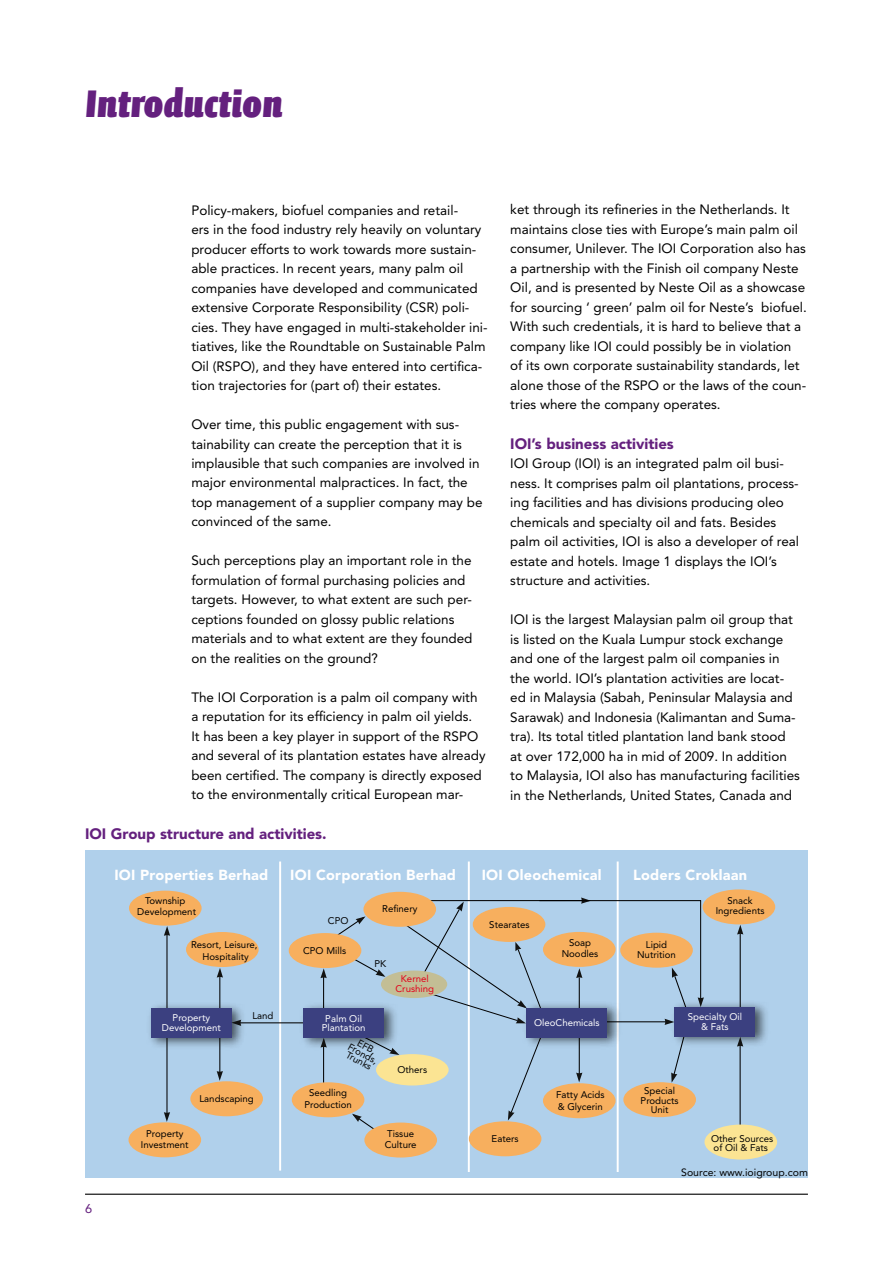
<style>
.page{position:relative;width:893px;height:1263px;background:#fff}
.page>*{position:absolute;margin:0;border:0;box-sizing:border-box;transform-origin:0 0}
.t1{font:900 39px "Calcite Pro";color:#64207e}
.t2{font:900 15px "Avenir LT Std";color:#64207e}
.t3{font:900 14.55px "Avenir LT Std";letter-spacing:.015em;color:#fff}
.t4{font:13.5px/19.5px "Avenir LT Std";color:#000}
.t5{font:12.75px "Avenir LT Std";color:#64207e}
.t6{font:10.5px "Avenir LT Std";color:#000}
.t7{font:9.6px/11.6px "Avenir LT Std";color:#000;text-align:center}
.t8{font:9.6px/9.6px "Avenir LT Std";color:#fff;text-align:center}
.t9{font:9.6px/9.6px "Avenir LT Std";color:#e2001a;text-align:center}
</style>
<div class="page">
<hr style="left:85px;top:1193px;width:723px;height:2px;background:#000">
<div style="left:85px;top:850px;width:723px;height:328px;background:#b0d0eb"></div>
<hr style="left:279px;top:861px;width:2px;height:309px;background:#fff">
<hr style="left:468px;top:861px;width:2px;height:311px;background:#fff">
<hr style="left:617px;top:861px;width:2px;height:311px;background:#fff">
<hr style="left:740px;top:934px;width:1px;height:98px;background:#000">
<hr style="left:427px;top:900px;width:162px;height:1px;background:#000">
<hr style="left:600px;top:1021px;width:70px;height:1px;background:#000">
<hr style="left:579px;top:977px;width:1px;height:98px;background:#000">
<hr style="left:236px;top:1022px;width:70px;height:1px;background:#000">
<hr style="left:166px;top:933px;width:1px;height:183px;background:#000">
<hr style="left:219px;top:977px;width:1px;height:95px;background:#000">
<div style="left:129px;top:891px;width:73px;height:35px;background:#f7af5e;border-radius:50%"></div>
<div style="left:186px;top:932px;width:73px;height:35px;background:#f7af5e;border-radius:50%"></div>
<div style="left:289px;top:933px;width:72px;height:35px;background:#f7af5e;border-radius:50%"></div>
<div style="left:363px;top:892px;width:73px;height:35px;background:#f7af5e;border-radius:50%"></div>
<div style="left:292px;top:1082px;width:72px;height:35px;background:#f7af5e;border-radius:50%"></div>
<div style="left:364px;top:1122px;width:73px;height:35px;background:#f7af5e;border-radius:50%"></div>
<img style="left:144px;top:998px;width:105px;height:54px">
<div style="left:151px;top:1009px;width:80px;height:29px;background:#3b4080"></div>
<div style="left:469px;top:1121px;width:72px;height:35px;background:#f7af5e;border-radius:50%"></div>
<div style="left:543px;top:1083px;width:73px;height:35px;background:#f7af5e;border-radius:50%"></div>
<div style="left:623px;top:1082px;width:73px;height:35px;background:#f7af5e;border-radius:50%"></div>
<div style="left:620px;top:933px;width:73px;height:35px;background:#f7af5e;border-radius:50%"></div>
<div style="left:543px;top:932px;width:73px;height:35px;background:#f7af5e;border-radius:50%"></div>
<div style="left:703px;top:889px;width:72px;height:35px;background:#f7af5e;border-radius:50%"></div>
<div style="left:190px;top:1081px;width:73px;height:35px;background:#f7af5e;border-radius:50%"></div>
<div style="left:129px;top:1122px;width:72px;height:35px;background:#f7af5e;border-radius:50%"></div>
<img style="left:296px;top:998px;width:24px;height:54px">
<div style="left:304px;top:1009px;width:80px;height:29px;background:#3b4080"></div>
<img style="left:550px;top:998px;width:74px;height:54px">
<div style="left:527px;top:1008px;width:80px;height:29px;background:#3b4080"></div>
<img style="left:704px;top:997px;width:68px;height:54px">
<div style="left:675px;top:1007px;width:80px;height:29px;background:#3b4080"></div>
<svg style="left:164px;top:926px;width:6px;height:10px"></svg>
<svg style="left:164px;top:1112px;width:6px;height:10px"></svg>
<svg style="left:217px;top:1071px;width:6px;height:10px"></svg>
<svg style="left:231px;top:1020px;width:10px;height:6px"></svg>
<svg style="left:217px;top:968px;width:6px;height:10px"></svg>
<svg style="left:576px;top:1072px;width:6px;height:10px"></svg>
<svg style="left:576px;top:968px;width:6px;height:10px"></svg>
<svg style="left:581px;top:897px;width:10px;height:7px"></svg>
<hr style="left:539px;top:900px;width:162px;height:1px;background:#000">
<hr style="left:700px;top:901px;width:1px;height:103px;background:#000">
<svg style="left:737px;top:925px;width:6px;height:9px"></svg>
<hr style="left:740px;top:1046px;width:1px;height:98px;background:#000">
<svg style="left:737px;top:1037px;width:6px;height:10px"></svg>
<svg style="left:664px;top:967px;width:40px;height:116px"></svg>
<svg style="left:320px;top:901px;width:230px;height:242px"></svg>
<div style="left:704px;top:1124px;width:73px;height:35px;background:#fbe493;border-radius:50%"></div>
<h1 class="t1" style="left:85px;top:87px;width:199px">Introduction</h1>
<p class="t4" style="left:191px;top:201px;width:298px">Policy-makers, biofuel companies and retail-<br>ers in the food industry rely heavily on voluntary producer efforts to work towards more sustain&shy;able practices. In recent years, many palm oil companies have developed and communicated extensive Corporate Responsibility (CSR) poli&shy;cies. They have engaged in multi-stakeholder ini&shy;tiatives, like the Roundtable on Sustainable Palm Oil (RSPO), and they have entered into certifica&shy;tion trajectories for (part of) their estates.</p>
<p class="t4" style="left:191px;top:416px;width:293px">Over time, this public engagement with sus&shy;tainability can create the perception that it is implausible that such companies are involved in major environmental malpractices. In fact, the top management of a supplier company may be convinced of the same.</p>
<p class="t4" style="left:191px;top:552px;width:283px">Such perceptions play an important role in the formulation of formal purchasing policies and targets. However, to what extent are such per&shy;ceptions founded on glossy public relations materials and to what extent are they founded on the realities on the ground?</p>
<p class="t4" style="left:191px;top:689px;width:296px">The IOI Corporation is a palm oil company with a reputation for its efficiency in palm oil yields.<br>It has been a key player in support of the RSPO and several of its plantation estates have already been certified. The company is directly exposed to the environmentally critical European mar-</p>
<p class="t2" style="left:85px;top:827px;width:243px">IOI Group structure and activities.</p>
<p class="t4" style="left:510px;top:201px;width:298px">ket through its refineries in the Netherlands. It maintains close ties with Europe’s main palm oil consumer, Unilever. The IOI Corporation also has a partnership with the Finish oil company Neste Oil, and is presented by Neste Oil as a showcase for sourcing ‘ green’ palm oil for Neste’s biofuel.<br>With such credentials, it is hard to believe that a company like IOI could possibly be in violation of its own corporate sustainability standards, let alone those of the RSPO or the laws of the coun&shy;tries where the company operates.</p>
<p class="t2" style="left:510px;top:437px;width:165px">IOI’s business activities</p>
<p class="t4" style="left:510px;top:455px;width:290px">IOI Group (IOI) is an integrated palm oil busi&shy;ness. It comprises palm oil plantations, process&shy;ing facilities and has divisions producing oleo chemicals and specialty oil and fats. Besides palm oil activities, IOI is also a developer of real estate and hotels. Image 1 displays the IOI’s structure and activities.</p>
<p class="t4" style="left:510px;top:611px;width:291px">IOI is the largest Malaysian palm oil group that is listed on the Kuala Lumpur stock exchange and one of the largest palm oil companies in the world. IOI’s plantation activities are locat&shy;ed in Malaysia (Sabah, Peninsular Malaysia and Sarawak) and Indonesia (Kalimantan and Suma&shy;tra). Its total titled plantation land bank stood at over 172,000 ha in mid of 2009. In addition to Malaysia, IOI also has manufacturing facilities in the Netherlands, United States, Canada and</p>
<p class="t3" style="left:114px;top:869px;width:156px">IOI Properties Berhad</p>
<p class="t3" style="left:290px;top:869px;width:167px">IOI Corporation Berhad</p>
<p class="t3" style="left:482px;top:869px;width:121px">IOI Oleochemical</p>
<p class="t3" style="left:633px;top:869px;width:116px">Loders Croklaan</p>
<p class="t7" style="left:137px;top:895px;width:60px">Township<br>Development</p>
<p class="t7" style="left:191px;top:940px;width:68px">Resort, Leisure,<br>Hospitality</p>
<p class="t7" style="left:328px;top:916px;width:22px">CPO</p>
<p class="t7" style="left:303px;top:945px;width:45px">CPO Mills</p>
<p class="t7" style="left:382px;top:903px;width:37px">Refinery</p>
<p class="t7" style="left:375px;top:958px;width:13px">PK</p>
<p class="t9" style="left:395px;top:975px;width:40px">Kernel<br>Crushing</p>
<p class="t7" style="left:489px;top:919px;width:42px">Stearates</p>
<p class="t7" style="left:562px;top:937px;width:38px">Soap<br>Noodles</p>
<p class="t7" style="left:637px;top:941px;width:40px;line-height:9.6px">Lipid<br>Nutrition</p>
<p class="t7" style="left:716px;top:896px;width:50px;line-height:9.6px">Snack<br>Ingredients</p>
<p class="t7" style="left:252px;top:1010px;width:23px">Land</p>
<p class="t8" style="left:162px;top:1013px;width:60px">Property<br>Development</p>
<p class="t8" style="left:322px;top:1014px;width:45px">Palm Oil<br>Plantation</p>
<p class="t8" style="left:534px;top:1019px;width:67px">OleoChemicals</p>
<p class="t8" style="left:688px;top:1013px;width:56px">Specialty Oil &amp; Fats</p>
<p class="t5" style="left:85px;top:1203px;width:9px">6</p>
<p class="t7" style="left:141px;top:1128px;width:49px">Property<br>Investment</p>
<p class="t7" style="left:199px;top:1093px;width:56px">Landscaping</p>
<p class="t7" style="left:354px;top:1036px;width:34px;line-height:8.1px;rotate:29deg">EFB,<br>Fronds,<br>Trunks</p>
<p class="t7" style="left:304px;top:1088px;width:49px">Seedling<br>Production</p>
<p class="t7" style="left:397px;top:1065px;width:31px">Others</p>
<p class="t7" style="left:385px;top:1128px;width:33px;text-align:left">Tissue<br>Culture</p>
<p class="t7" style="left:492px;top:1134px;width:29px">Eaters</p>
<p class="t7" style="left:556px;top:1090px;width:50px;text-align:left">Fatty Acids &amp; Glycerin</p>
<p class="t7" style="left:641px;top:1086px;width:40px;line-height:9.6px">Special<br>Products<br>Unit</p>
<p class="t7" style="left:711px;top:1134px;width:64px;line-height:9.6px;text-align:left">Other Sources of Oil &amp; Fats</p>
<p class="t6" style="left:681px;top:1168px;width:128px">Source: www.ioigroup.com</p>
</div>
